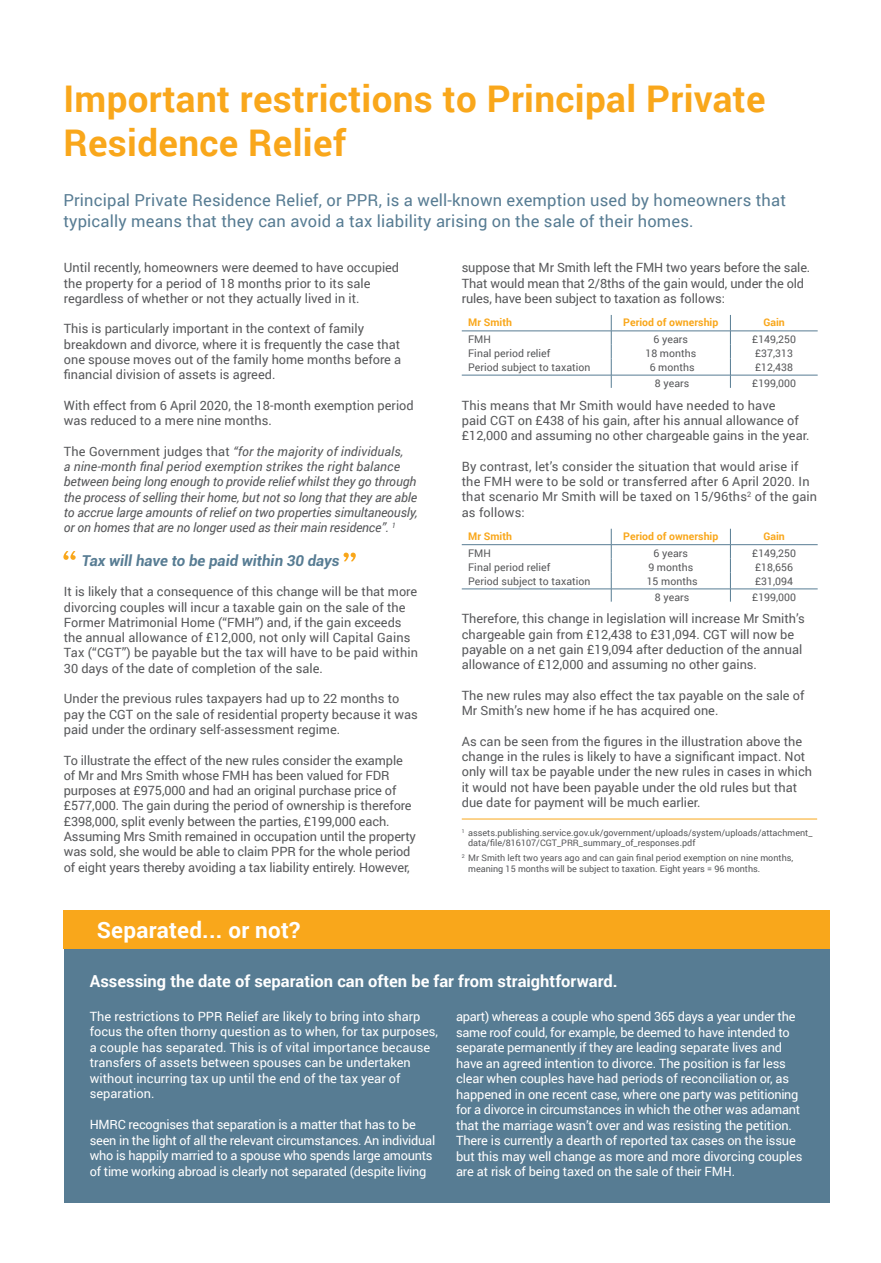
<style>
.page{position:relative;width:881px;height:1263px;background:#fff}
.page>*{position:absolute;margin:0;border:0;box-sizing:border-box;transform-origin:0 0}
.t1{font:700 36.75px/44.1px "Roboto";letter-spacing:.01em;color:#f9a71b}
.t2{font:700 22.5px "Roboto";letter-spacing:.01em;color:#fff}
.t3{font:16.5px/21.3px "Roboto";letter-spacing:.01em;color:#577c93}
.t4{font:700 16.5px "Roboto";color:#fff}
.t5{font:italic 700 15px "Roboto";color:#577c93}
.t6{font:12.75px/15.3px "Roboto";color:#57585a}
.t7{font:12.75px/15.6px "Roboto";letter-spacing:-.01em;color:#fff}
.t8{font:italic 12.75px/15.3px "Roboto";letter-spacing:-.01em;color:#57585a}
.t9{font:10.5px "Roboto";letter-spacing:.005em;color:#57585a}
.t10{font:700 10.5px "Roboto";letter-spacing:.005em;color:#f9a71b}
.t11{font:9px/10.8px "Roboto";color:#57585a}
.s1{font-style:normal}
</style>
<div class="page">
<div style="left:64px;top:948px;width:765px;height:255px;background:#577c93"></div>
<div style="left:64px;top:910px;width:765px;height:38px;background:#f9a71b"></div>
<svg style="left:610px;top:315px;width:1px;height:73px"></svg>
<svg style="left:729px;top:315px;width:1px;height:72px"></svg>
<hr style="left:461px;top:331px;width:150px;height:1px;background:#577c93">
<hr style="left:611px;top:331px;width:119px;height:1px;background:#577c93">
<hr style="left:730px;top:331px;width:87px;height:1px;background:#577c93">
<hr style="left:461px;top:375px;width:150px;height:1px;background:#577c93">
<hr style="left:611px;top:375px;width:119px;height:1px;background:#577c93">
<hr style="left:730px;top:375px;width:87px;height:1px;background:#577c93">
<hr style="left:461px;top:819px;width:355px;height:1px;background:#f9a71b">
<svg style="left:63px;top:551px;width:13px;height:9px"></svg>
<svg style="left:343px;top:553px;width:12px;height:8px"></svg>
<svg style="left:610px;top:529px;width:1px;height:73px"></svg>
<svg style="left:729px;top:529px;width:1px;height:72px"></svg>
<hr style="left:461px;top:544px;width:150px;height:1px;background:#577c93">
<hr style="left:611px;top:544px;width:119px;height:1px;background:#577c93">
<hr style="left:730px;top:544px;width:87px;height:1px;background:#577c93">
<hr style="left:461px;top:589px;width:150px;height:1px;background:#577c93">
<hr style="left:611px;top:589px;width:119px;height:1px;background:#577c93">
<hr style="left:730px;top:589px;width:87px;height:1px;background:#577c93">
<p class="t1" style="left:63px;top:76px;width:703px">Important restrictions to Principal Private<br>Residence Relief</p>
<p class="t3" style="left:63px;top:188px;width:724px">Principal Private Residence Relief, or PPR, is a well-known exemption used by homeowners that typically means that they can avoid a tax liability arising on the sale of their homes.</p>
<p class="t6" style="left:64px;top:260px;width:337px">Until recently, homeowners were deemed to have occupied the property for a period of 18 months prior to its sale regardless of whether or not they actually lived in it.</p>
<p class="t6" style="left:64px;top:321px;width:339px">This is particularly important in the context of family breakdown and divorce, where it is frequently the case that one spouse moves out of the family home months before a financial division of assets is agreed.</p>
<p class="t6" style="left:64px;top:397px;width:351px">With effect from 6 April 2020, the 18-month exemption period was reduced to a mere nine months.</p>
<p class="t8" style="left:64px;top:443px;width:355px"><span class="s1">The Government judges that</span> “for the majority of individuals,<br>a nine-month final period exemption strikes the right balance between being long enough to provide relief whilst they go through the process of selling their home, but not so long that they are able to accrue large amounts of relief on two properties simultaneously, or on homes that are no longer used as their main residence”. <sup>1</sup></p>
<p class="t5" style="left:82px;top:550px;width:259px">Tax will have to be paid within 30 days</p>
<p class="t6" style="left:64px;top:584px;width:355px">It is likely that a consequence of this change will be that more divorcing couples will incur a taxable gain on the sale of the Former Matrimonial Home (“FMH”) and, if the gain exceeds the annual allowance of £12,000, not only will Capital Gains Tax (“CGT”) be payable but the tax will have to be paid within</p>
<p class="t6" style="left:64px;top:660px;width:260px">30 days of the date of completion of the sale.</p>
<p class="t6" style="left:64px;top:691px;width:355px">Under the previous rules taxpayers had up to 22 months to pay the CGT on the sale of residential property because it was paid under the ordinary self-assessment regime.</p>
<p class="t6" style="left:64px;top:752px;width:353px">To illustrate the effect of the new rules consider the example of Mr and Mrs Smith whose FMH has been valued for FDR purposes at £975,000 and had an original purchase price of £577,000. The gain during the period of ownership is therefore £398,000, split evenly between the parties, £199,000 each.<br>Assuming Mrs Smith remained in occupation until the property was sold, she would be able to claim PPR for the whole period of eight years thereby avoiding a tax liability entirely. However,</p>
<p class="t2" style="left:97px;top:914px;width:205px">Separated... or not?</p>
<p class="t6" style="left:461px;top:260px;width:350px">suppose that Mr Smith left the FMH two years before the sale.<br>That would mean that 2/8ths of the gain would, under the old rules, have been subject to taxation as follows:</p>
<p class="t10" style="left:468px;top:315px;width:45px">Mr Smith</p>
<p class="t10" style="left:623px;top:315px;width:97px">Period of ownership</p>
<p class="t10" style="left:763px;top:315px;width:23px">Gain</p>
<p class="t9" style="left:468px;top:332px;width:24px">FMH</p>
<p class="t9" style="left:653px;top:332px;width:36px">6 years</p>
<p class="t9" style="left:751px;top:332px;width:45px">£149,250</p>
<p class="t9" style="left:468px;top:346px;width:84px">Final period relief</p>
<p class="t9" style="left:645px;top:346px;width:52px">18 months</p>
<p class="t9" style="left:754px;top:346px;width:39px">£37,313</p>
<p class="t9" style="left:468px;top:360px;width:124px">Period subject to taxation</p>
<p class="t9" style="left:649px;top:360px;width:46px">6 months</p>
<p class="t9" style="left:754px;top:360px;width:39px">£12,438</p>
<p class="t9" style="left:654px;top:376px;width:36px">8 years</p>
<p class="t9" style="left:751px;top:376px;width:45px">£199,000</p>
<p class="t6" style="left:461px;top:397px;width:349px">This means that Mr Smith would have needed to have<br>paid CGT on £438 of his gain, after his annual allowance of £12,000 and assuming no other chargeable gains in the year.</p>
<p class="t6" style="left:461px;top:458px;width:357px">By contrast, let’s consider the situation that would arise if the FMH were to be sold or transferred after 6 April 2020. In that scenario Mr Smith will be taxed on 15/96ths<sup>2</sup> of the gain as follows:</p>
<p class="t10" style="left:468px;top:529px;width:45px">Mr Smith</p>
<p class="t10" style="left:623px;top:529px;width:97px">Period of ownership</p>
<p class="t10" style="left:763px;top:529px;width:23px">Gain</p>
<p class="t9" style="left:468px;top:546px;width:24px">FMH</p>
<p class="t9" style="left:653px;top:546px;width:36px">6 years</p>
<p class="t9" style="left:751px;top:546px;width:45px">£149,250</p>
<p class="t9" style="left:468px;top:560px;width:84px">Final period relief</p>
<p class="t9" style="left:648px;top:560px;width:46px">9 months</p>
<p class="t9" style="left:754px;top:560px;width:39px">£18,656</p>
<p class="t9" style="left:468px;top:574px;width:124px">Period subject to taxation</p>
<p class="t9" style="left:646px;top:574px;width:52px">15 months</p>
<p class="t9" style="left:754px;top:574px;width:39px">£31,094</p>
<p class="t9" style="left:654px;top:590px;width:36px">8 years</p>
<p class="t9" style="left:751px;top:590px;width:45px">£199,000</p>
<p class="t6" style="left:461px;top:611px;width:344px">Therefore, this change in legislation will increase Mr Smith’s chargeable gain from £12,438 to £31,094. CGT will now be payable on a net gain £19,094 after deduction of the annual allowance of £12,000 and assuming no other gains.</p>
<p class="t6" style="left:461px;top:687px;width:344px">The new rules may also effect the tax payable on the sale of<br>Mr Smith’s new home if he has acquired one.</p>
<p class="t6" style="left:461px;top:733px;width:352px">As can be seen from the figures in the illustration above the change in the rules is likely to have a significant impact. Not only will tax be payable under the new rules in cases in which it would not have been payable under the old rules but that due date for payment will be much earlier.</p>
<p class="t11" style="left:468px;top:827px;width:345px;text-indent:-6px"><sup>1</sup> assets.publishing.service.gov.uk/government/uploads/system/uploads/attachment_ data/file/816107/CGT_PRR_summary_of_responses.pdf</p>
<p class="t11" style="left:468px;top:852px;width:326px;text-indent:-6px"><sup>2</sup> Mr Smith left two years ago and can gain final period exemption on nine months, meaning 15 months will be subject to taxation. Eight years = 96 months.</p>
<p class="t4" style="left:90px;top:969px;width:529px">Assessing the date of separation can often be far from straightforward.</p>
<p class="t7" style="left:90px;top:1008px;width:349px">The restrictions to PPR Relief are likely to bring into sharp focus the often thorny question as to when, for tax purposes, a couple has separated. This is of vital importance because transfers of assets between spouses can be undertaken without incurring tax up until the end of the tax year of separation.</p>
<p class="t7" style="left:90px;top:1116px;width:347px">HMRC recognises that separation is a matter that has to be seen in the light of all the relevant circumstances. An individual who is happily married to a spouse who spends large amounts of time working abroad is clearly not separated (despite living</p>
<p class="t7" style="left:456px;top:1008px;width:348px">apart) whereas a couple who spend 365 days a year under the same roof could, for example, be deemed to have intended to separate permanently if they are leading separate lives and have an agreed intention to divorce. The position is far less clear when couples have had periods of reconciliation or, as happened in one recent case, where one party was petitioning for a divorce in circumstances in which the other was adamant that the marriage wasn’t over and was resisting the petition.<br>There is currently a dearth of reported tax cases on the issue but this may well change as more and more divorcing couples are at risk of being taxed on the sale of their FMH.</p>
</div>
